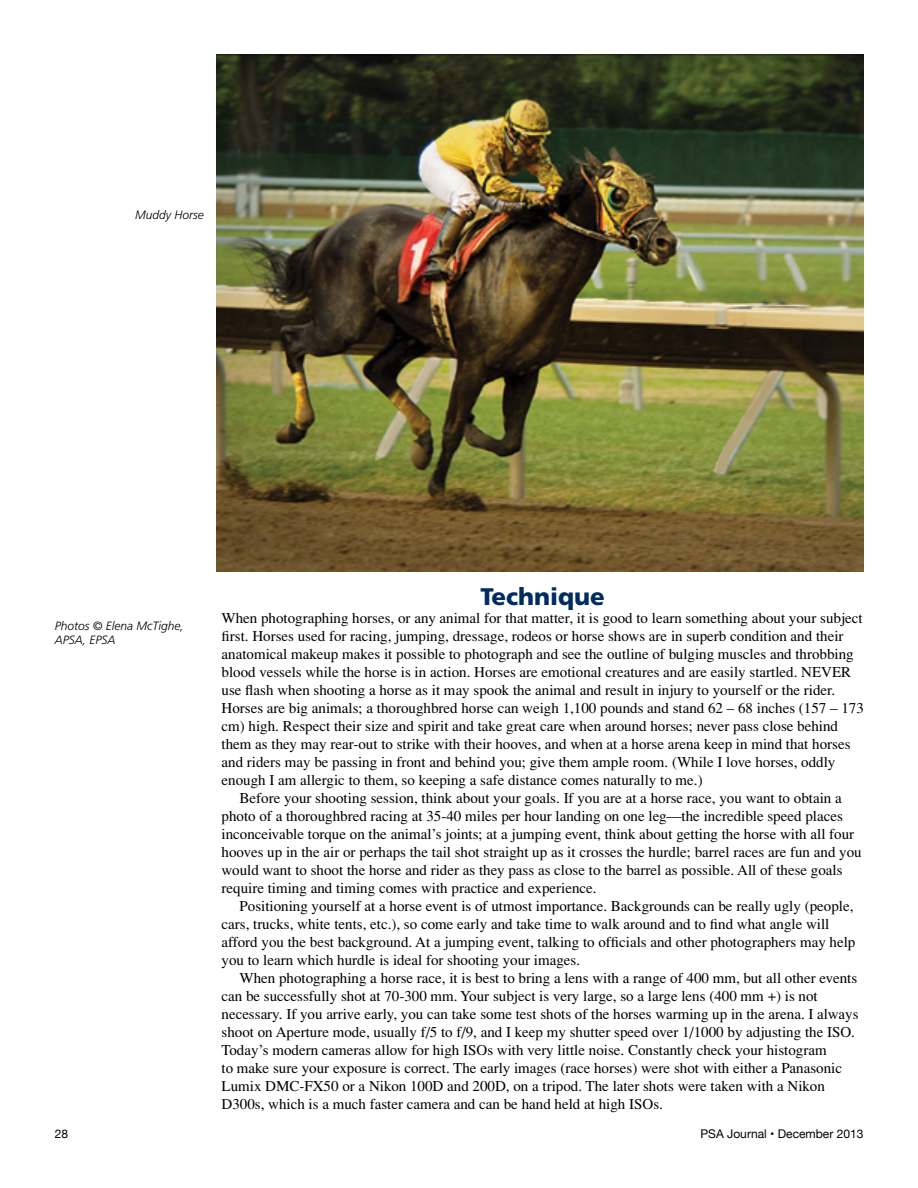
<style>
.page{position:relative;width:918px;height:1188px;background:#fff}
.page>*{position:absolute;margin:0;border:0;box-sizing:border-box;transform-origin:0 0}
.t1{font:900 24px "Frutiger";color:#002b63}
.t2{font:15px/18px "Times";color:#000}
.t3{font:italic 300 12px/13.5px "Frutiger";color:#000}
.t4{font:12px "Helvetica Neue";color:#000}
</style>
<div class="page">
<img style="left:216px;top:55px;width:648px;height:517px">
<p class="t3" style="left:135px;top:208px;width:70px">Muddy Horse</p>
<p class="t3" style="left:55px;top:619px;width:130px">Photos © Elena McTighe,<br>APSA, EPSA</p>
<h1 class="t1" style="left:481px;top:582px;width:126px">Technique</h1>
<p class="t2" style="left:222px;top:609px;width:644px">When photographing horses, or any animal for that matter, it is good to learn something about your subject first. Horses used for racing, jumping, dressage, rodeos or horse shows are in superb condition and their anatomical makeup makes it possible to photograph and see the outline of bulging muscles and throbbing blood vessels while the horse is in action. Horses are emotional creatures and are easily startled. NEVER use flash when shooting a horse as it may spook the animal and result in injury to yourself or the rider.<br>Horses are big animals; a thoroughbred horse can weigh 1,100 pounds and stand 62 – 68 inches (157 – 173 cm) high. Respect their size and spirit and take great care when around horses; never pass close behind them as they may rear-out to strike with their hooves, and when at a horse arena keep in mind that horses and riders may be passing in front and behind you; give them ample room. (While I love horses, oddly enough I am allergic to them, so keeping a safe distance comes naturally to me.)</p>
<p class="t2" style="left:222px;top:789px;width:642px;text-indent:18px">Before your shooting session, think about your goals. If you are at a horse race, you want to obtain a photo of a thoroughbred racing at 35-40 miles per hour landing on one leg—the incredible speed places inconceivable torque on the animal’s joints; at a jumping event, think about getting the horse with all four hooves up in the air or perhaps the tail shot straight up as it crosses the hurdle; barrel races are fun and you would want to shoot the horse and rider as they pass as close to the barrel as possible. All of these goals require timing and timing comes with practice and experience.</p>
<p class="t2" style="left:222px;top:897px;width:635px;text-indent:18px">Positioning yourself at a horse event is of utmost importance. Backgrounds can be really ugly (people, cars, trucks, white tents, etc.), so come early and take time to walk around and to find what angle will afford you the best background. At a jumping event, talking to officials and other photographers may help you to learn which hurdle is ideal for shooting your images.</p>
<p class="t2" style="left:222px;top:969px;width:639px;text-indent:18px">When photographing a horse race, it is best to bring a lens with a range of 400 mm, but all other events can be successfully shot at 70-300 mm. Your subject is very large, so a large lens (400 mm +) is not necessary. If you arrive early, you can take some test shots of the horses warming up in the arena. I always shoot on Aperture mode, usually f/5 to f/9, and I keep my shutter speed over 1/1000 by adjusting the ISO.<br>Today’s modern cameras allow for high ISOs with very little noise. Constantly check your histogram<br>to make sure your exposure is correct. The early images (race horses) were shot with either a Panasonic Lumix DMC-FX50 or a Nikon 100D and 200D, on a tripod. The later shots were taken with a Nikon D300s, which is a much faster camera and can be hand held at high ISOs.</p>
<p class="t4" style="left:55px;top:1125px;width:15px">28</p>
<p class="t4" style="left:701px;top:1125px;width:164px">PSA Journal • December 2013</p>
</div>
